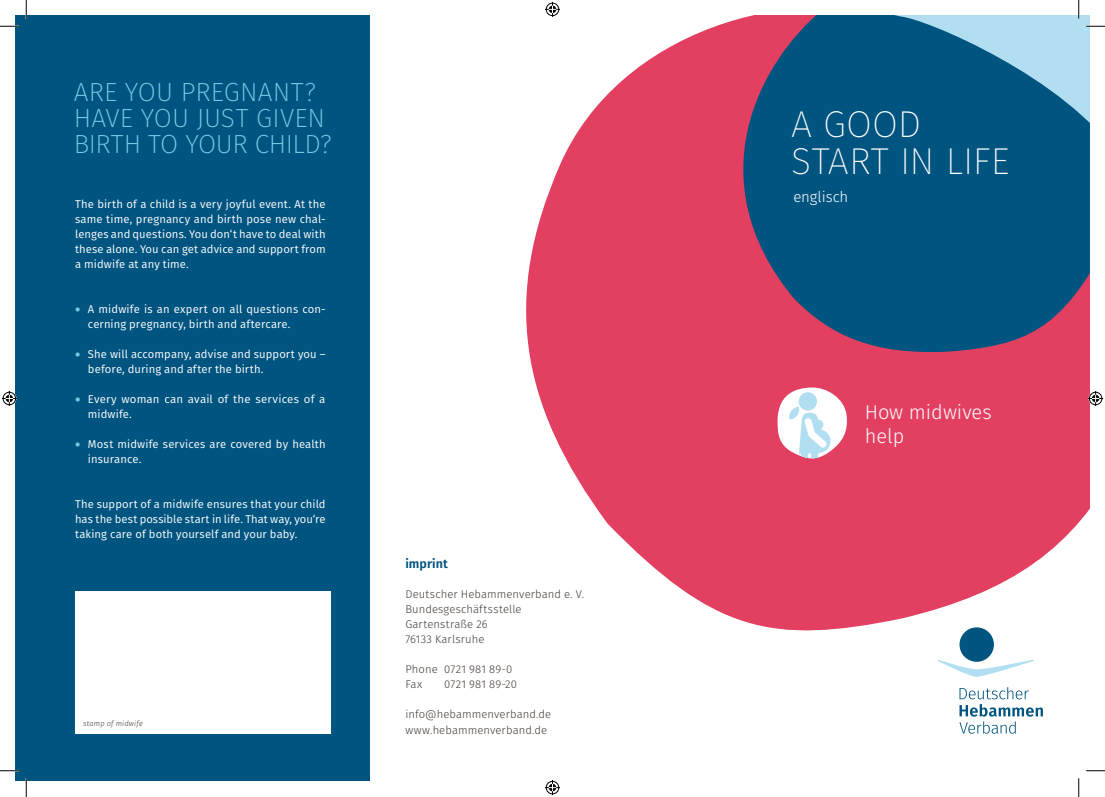
<style>
.page{position:relative;width:1105px;height:797px;background:#fff}
.page>*{position:absolute;margin:0;border:0;box-sizing:border-box;transform-origin:0 0}
.t1{font:200 37.5px/37.5px "Fira Sans";color:#fff}
.t2{font:300 27.5px "Fira Sans";color:#75c9e6}
.t3{font:200 26.25px/26.2px "Fira Sans";letter-spacing:-.005em;color:#75c9e6}
.t4{font:300 20px/23.8px "Fira Sans";color:#fff}
.t5{font:300 15px "Fira Sans";letter-spacing:-.005em;color:#fff}
.t6{font:600 12.5px "Fira Sans";letter-spacing:.005em;color:#005480}
.t7{font:11.25px/15px "Fira Sans";letter-spacing:.01em;color:#fff}
.t8{font:300 11.25px/15px "Fira Sans";letter-spacing:.005em;color:#433a33}
.t9{font:italic 300 7.5px "Fira Sans";letter-spacing:.02em;color:#433a33}
</style>
<div class="page">
<div style="left:16px;top:16px;width:354px;height:765px;background:#005480"></div>
<svg style="left:526px;top:34px;width:563px;height:606px;fill:#e33f61"></svg>
<svg style="left:696px;top:16px;width:393px;height:338px;background:#3f5880"></svg>
<div style="left:75px;top:591px;width:255px;height:142px;background:#fff"></div>
<svg style="left:959px;top:687px;width:84px;height:46px"></svg>
<svg style="left:938px;top:659px;width:96px;height:17px"></svg>
<div style="left:959px;top:627px;width:35px;height:34px;background:#005480;border-radius:50%"></div>
<svg style="left:775px;top:387px;width:73px;height:75px"></svg>
<svg style="left:0;top:25px;width:19px;height:2px"></svg>
<svg style="left:1086px;top:25px;width:19px;height:2px"></svg>
<svg style="left:0;top:770px;width:19px;height:1px"></svg>
<svg style="left:1086px;top:770px;width:19px;height:1px"></svg>
<svg style="left:25px;top:0;width:2px;height:19px"></svg>
<svg style="left:25px;top:778px;width:2px;height:19px"></svg>
<svg style="left:1078px;top:0;width:1px;height:19px"></svg>
<svg style="left:1078px;top:778px;width:1px;height:19px"></svg>
<svg style="left:545px;top:2px;width:15px;height:15px"></svg>
<svg style="left:545px;top:780px;width:15px;height:15px"></svg>
<svg style="left:2px;top:391px;width:15px;height:15px"></svg>
<svg style="left:1088px;top:391px;width:15px;height:15px"></svg>
<h3 class="t3" style="left:74px;top:78px;width:260px">ARE YOU PREGNANT?<br>HAVE YOU JUST GIVEN<br>BIRTH TO YOUR CH ILD?</h3>
<p class="t7" style="left:75px;top:196px;width:252px;text-align:justify">The birth of a child is a very joyful event. At the same time, pregnancy and birth pose new chal&shy;lenges and questions. You don‘t have to deal with these alone. You can get advice and support from a midwife at any time.</p>
<h2 class="t2" style="left:74px;top:290px;width:9px">•</h2>
<p class="t7" style="left:88px;top:301px;width:239px">A midwife is an expert on all questions con&shy;cerning pregnancy, birth and aftercare.</p>
<h2 class="t2" style="left:74px;top:335px;width:9px">•</h2>
<p class="t7" style="left:88px;top:346px;width:239px">She will accompany, advise and support you – before, during and after the birth.</p>
<h2 class="t2" style="left:74px;top:380px;width:10px">•</h2>
<p class="t7" style="left:88px;top:391px;width:239px">Every woman can avail of the services of a midwife.</p>
<h2 class="t2" style="left:74px;top:425px;width:9px">•</h2>
<p class="t7" style="left:88px;top:436px;width:239px">Most midwife services are covered by health insurance.</p>
<p class="t7" style="left:75px;top:496px;width:252px;text-align:justify">The support of a midwife ensures that your child has the best possible start in life. That way, you‘re taking care of both yourself and your baby.</p>
<p class="t9" style="left:83px;top:717px;width:61px">stamp of midwife</p>
<p class="t6" style="left:405px;top:554px;width:44px">imprint</p>
<p class="t8" style="left:405px;top:587px;width:180px">Deutscher Hebammenverband e. V.<br>Bundesgeschäftsstelle<br>Gartenstraße 26<br>76133 Karlsruhe</p>
<p class="t8" style="left:405px;top:662px;width:108px">Phone 0721 981 89-0<br>Fax</p>
<p class="t8" style="left:444px;top:677px;width:74px">0721 981 89-20</p>
<p class="t8" style="left:405px;top:707px;width:147px">info@hebammenverband.de www.hebammenverband.de</p>
<h1 class="t1" style="left:791px;top:105px;width:219px">A GOOD<br>START IN LIFE</h1>
<h3 class="t5" style="left:793px;top:186px;width:57px">englisch</h3>
<h3 class="t4" style="left:865px;top:400px;width:128px">How midwives help</h3>
</div>
